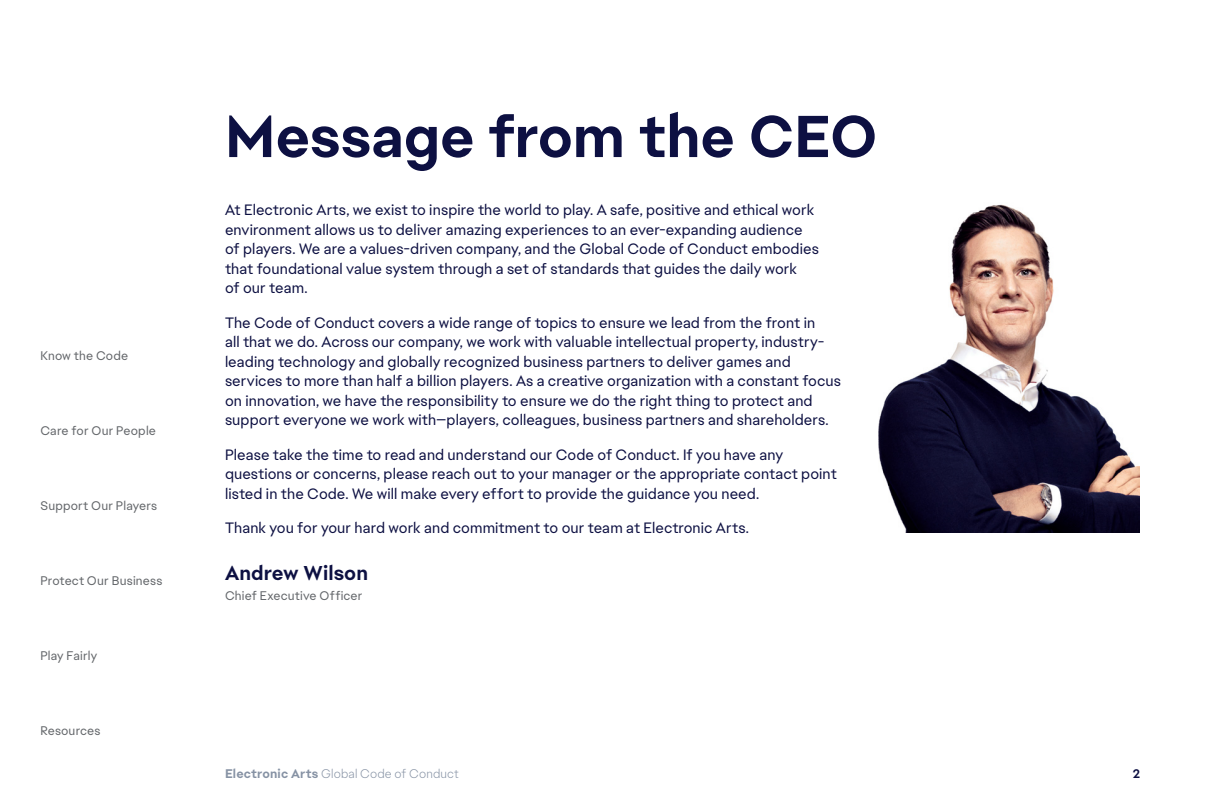
<style>
.page{position:relative;width:1215px;height:810px;background:#fff}
.page>*{position:absolute;margin:0;border:0;box-sizing:border-box;transform-origin:0 0}
.t1{font:700 58.88px "Electronic Arts Text";letter-spacing:-.01em;color:#0d1042}
.t2{font:700 20px "Electronic Arts Text";color:#0d1042}
.t3{font:15px/19.5px "Electronic Arts Text";letter-spacing:.005em;color:#0d1042}
.t4{font:12.5px "Electronic Arts Text";letter-spacing:.01em;color:#63666a}
.t5{font:300 12.5px "Electronic Arts Text";letter-spacing:.01em;color:#8692a4}
.t6{font:700 12.5px "Electronic Arts Text";color:#0d1042}
.s1{font-weight:700}
</style>
<div class="page">
<img style="left:878px;top:204px;width:262px;height:329px">
<p class="t4" style="left:40px;top:347px;width:89px">Know the Code</p>
<p class="t4" style="left:40px;top:422px;width:117px">Care for Our People</p>
<p class="t4" style="left:40px;top:497px;width:118px">Support Our Players</p>
<p class="t4" style="left:40px;top:572px;width:124px">Protect Our Business</p>
<p class="t4" style="left:40px;top:647px;width:58px">Play Fairly</p>
<p class="t4" style="left:40px;top:722px;width:62px">Resources</p>
<h1 class="t1" style="left:225px;top:97px;width:654px">Message from the CEO</h1>
<p class="t3" style="left:225px;top:200px;width:595px">At Electronic Arts, we exist to inspire the world to play. A safe, positive and ethical work environment allows us to deliver amazing experiences to an ever-expanding audience of players. We are a values-driven company, and the Global Code of Conduct embodies that foundational value system through a set of standards that guides the daily work<br>of our team.</p>
<p class="t3" style="left:225px;top:312px;width:618px">The Code of Conduct covers a wide range of topics to ensure we lead from the front in<br>all that we do. Across our company, we work with valuable intellectual property, industry&shy;leading technology and globally recognized business partners to deliver games and services to more than half a billion players. As a creative organization with a constant focus on innovation, we have the responsibility to ensure we do the right thing to protect and support everyone we work with—players, colleagues, business partners and shareholders.</p>
<p class="t3" style="left:225px;top:444px;width:613px">Please take the time to read and understand our Code of Conduct. If you have any questions or concerns, please reach out to your manager or the appropriate contact point listed in the Code. We will make every effort to provide the guidance you need.</p>
<p class="t3" style="left:225px;top:518px;width:526px">Thank you for your hard work and commitment to our team at Electronic Arts.</p>
<h2 class="t2" style="left:225px;top:560px;width:145px">Andrew Wilson</h2>
<p class="t4" style="left:225px;top:587px;width:139px">Chief Executive Officer</p>
<p class="t5" style="left:225px;top:766px;width:235px"><span class="s1">Electronic Arts</span> Global Code of Conduct</p>
<p class="t6" style="left:1133px;top:765px;width:9px">2</p>
</div>
